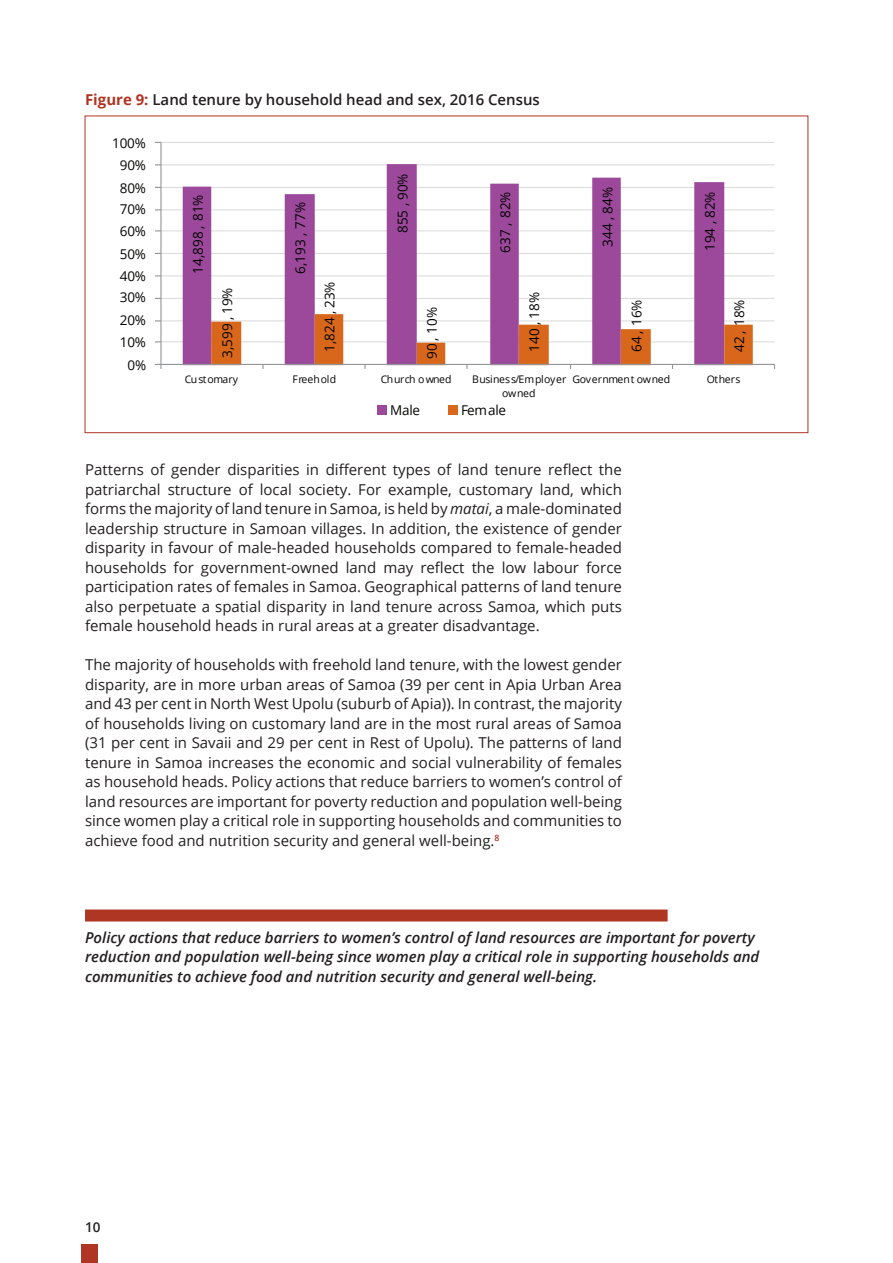
<style>
.page{position:relative;width:893px;height:1263px;background:#fff}
.page>*{position:absolute;margin:0;border:0;box-sizing:border-box;transform-origin:0 0}
.body{font:15px/19.5px "Open Sans";color:#231f20;text-align:justify}
.quote{font:italic 600 15px/19.5px "Open Sans";color:#231f20}
.t1{font:600 15px "Open Sans";color:#231f20}
.t2{font:13.5px "Open Sans";color:#040503}
.t3{font:600 13.5px "Open Sans";color:#231f20}
.t4{font:10.5px/13.5px "Open Sans";letter-spacing:.01em;color:#040503;text-align:center}
.t5{font:10.5px "Open Sans";letter-spacing:-.04em;color:#040503}
.t6{font:10.5px "Open Sans";letter-spacing:-.01em;color:#040503}
.s1{font-weight:700;color:#af3623}
.s2{font-style:italic}
</style>
<div class="page">
<div style="left:81px;top:1244px;width:16px;height:19px;background:#af3623"></div>
<hr style="left:161px;top:342px;width:613px;height:1px;background:#dad9d8">
<hr style="left:161px;top:321px;width:613px;height:1px;background:#dad9d8">
<hr style="left:161px;top:298px;width:613px;height:1px;background:#dad9d8">
<hr style="left:161px;top:276px;width:613px;height:1px;background:#dad9d8">
<hr style="left:161px;top:253px;width:613px;height:1px;background:#dad9d8">
<hr style="left:161px;top:231px;width:613px;height:1px;background:#dad9d8">
<hr style="left:161px;top:210px;width:613px;height:1px;background:#dad9d8">
<hr style="left:161px;top:187px;width:613px;height:1px;background:#dad9d8">
<hr style="left:161px;top:165px;width:613px;height:1px;background:#dad9d8">
<hr style="left:161px;top:142px;width:613px;height:1px;background:#dad9d8">
<svg style="left:183px;top:164px;width:541px;height:200px"></svg>
<hr style="left:160px;top:142px;width:2px;height:222px;background:#939598">
<hr style="left:161px;top:364px;width:613px;height:1px;background:#939598">
<svg style="left:155px;top:364px;width:7px;height:5px"></svg>
<svg style="left:211px;top:314px;width:542px;height:55px"></svg>
<div style="left:378px;top:406px;width:9px;height:9px;background:#9c489b"></div>
<div style="left:448px;top:406px;width:9px;height:9px;background:#d8671b"></div>
<div style="left:85px;top:909px;width:583px;height:12px;background:#af3623"></div>
<p class="t1" style="left:85px;top:89px;width:456px"><span class="s1">Figure 9:</span> Land tenure by household head and sex, 2016 Census</p>
<p class="t2" style="left:112px;top:133px;width:35px">100%</p>
<p class="t2" style="left:120px;top:156px;width:28px">90%</p>
<p class="t2" style="left:120px;top:178px;width:28px">80%</p>
<p class="t2" style="left:120px;top:199px;width:28px">70%</p>
<p class="t2" style="left:120px;top:222px;width:28px">60%</p>
<p class="t2" style="left:120px;top:244px;width:28px">50%</p>
<p class="t2" style="left:120px;top:267px;width:28px">40%</p>
<p class="t2" style="left:120px;top:288px;width:28px">30%</p>
<p class="t2" style="left:120px;top:310px;width:28px">20%</p>
<p class="t2" style="left:120px;top:333px;width:28px">10%</p>
<p class="t2" style="left:128px;top:355px;width:20px">0%</p>
<p class="t2" style="left:189px;top:274px;width:81px;rotate:-90deg">14,898 , 81%</p>
<p class="t2" style="left:291px;top:274px;width:73px;rotate:-90deg">6,193 , 77%</p>
<p class="t2" style="left:218px;top:358px;width:72px;rotate:-90deg">3,599 , 19%</p>
<p class="t2" style="left:320px;top:352px;width:72px;rotate:-90deg">1,824 , 23%</p>
<p class="t2" style="left:393px;top:233px;width:61px;rotate:-90deg">855 , 90%</p>
<p class="t2" style="left:423px;top:359px;width:54px;rotate:-90deg">90 , 10%</p>
<p class="t2" style="left:496px;top:253px;width:63px;rotate:-90deg">637 , 82%</p>
<p class="t2" style="left:598px;top:247px;width:61px;rotate:-90deg">344 , 84%</p>
<p class="t2" style="left:701px;top:251px;width:61px;rotate:-90deg">194 , 82%</p>
<p class="t2" style="left:525px;top:352px;width:61px;rotate:-90deg">140 , 18%</p>
<p class="t2" style="left:627px;top:352px;width:54px;rotate:-90deg">64 , 16%</p>
<p class="t2" style="left:730px;top:352px;width:54px;rotate:-90deg">42 , 18%</p>
<p class="t6" style="left:185px;top:372px;width:55px">Customary</p>
<p class="t4" style="left:292px;top:372px;width:45px">Freehold</p>
<p class="t5" style="left:381px;top:372px;width:72px">Church owned</p>
<p class="t4" style="left:472px;top:372px;width:96px">Business/Employer owned</p>
<p class="t4" style="left:572px;top:372px;width:99px">Government owned</p>
<p class="t4" style="left:707px;top:372px;width:35px">Others</p>
<p class="t2" style="left:390px;top:400px;width:32px">Male</p>
<p class="t2" style="left:461px;top:400px;width:47px">Female</p>
<p class="body" style="left:85px;top:459px;width:538px">Patterns of gender disparities in different types of land tenure reflect the patriarchal structure of local society. For example, customary land, which forms the majority of land tenure in Samoa, is held by <span class="s2">matai</span>, a male-dominated leadership structure in Samoan villages. In addition, the existence of gender disparity in favour of male-headed households compared to female-headed households for government-owned land may reflect the low labour force participation rates of females in Samoa. Geographical patterns of land tenure also perpetuate a spatial disparity in land tenure across Samoa, which puts female household heads in rural areas at a greater disadvantage.</p>
<p class="body" style="left:85px;top:654px;width:538px">The majority of households with freehold land tenure, with the lowest gender disparity, are in more urban areas of Samoa (39 per cent in Apia Urban Area and 43 per cent in North West Upolu (suburb of Apia)). In contrast, the majority of households living on customary land are in the most rural areas of Samoa (31 per cent in Savaii and 29 per cent in Rest of Upolu). The patterns of land tenure in Samoa increases the economic and social vulnerability of females as household heads. Policy actions that reduce barriers to women’s control of land resources are important for poverty reduction and population well-being since women play a critical role in supporting households and communities to achieve food and nutrition security and general well-being.<sup>8</sup></p>
<p class="quote" style="left:85px;top:927px;width:676px">Policy actions that reduce barriers to women’s control of land resources are important for poverty reduction and population well-being since women play a critical role in supporting households and communities to achieve food and nutrition security and general well-being.</p>
<p class="t3" style="left:85px;top:1217px;width:17px">10</p>
</div>
